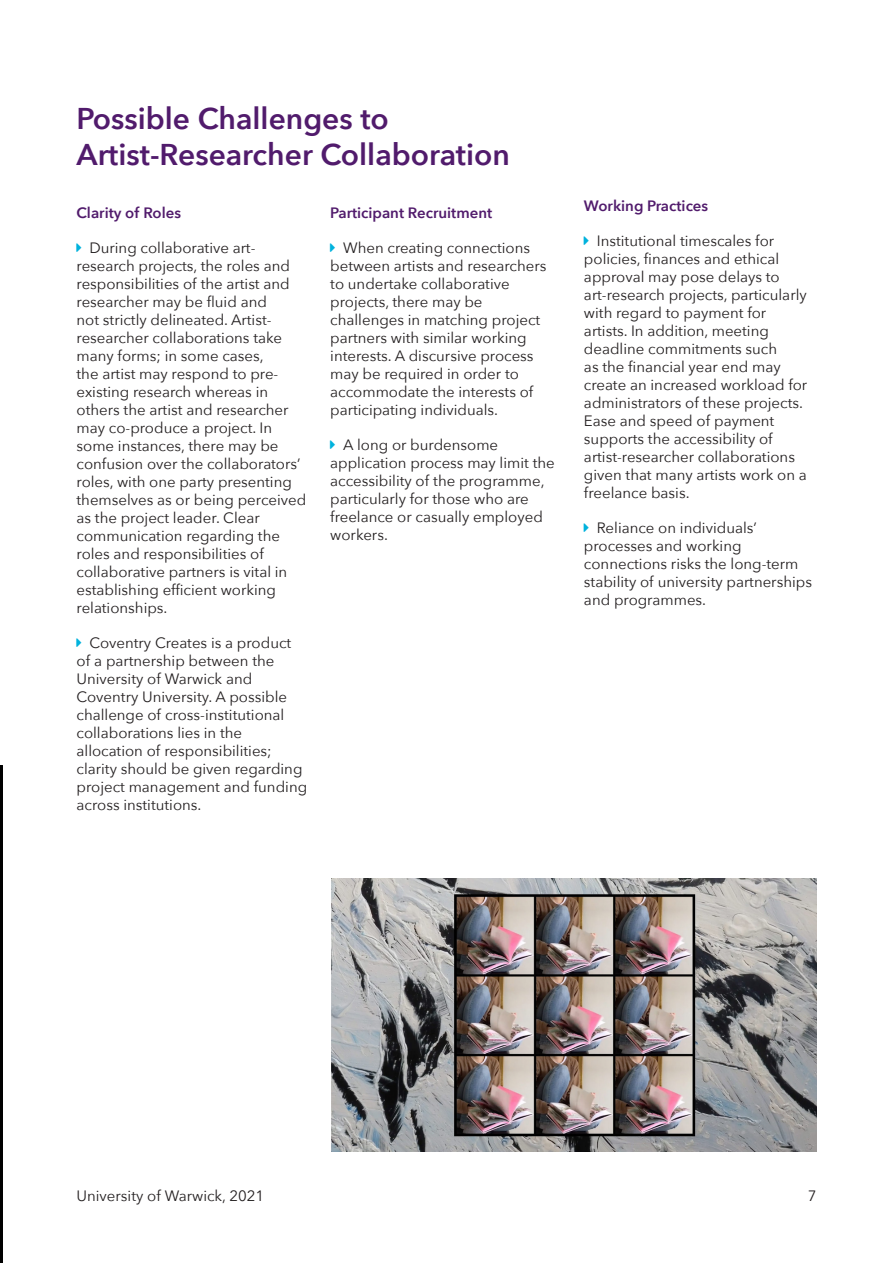
<style>
.page{position:relative;width:893px;height:1263px;background:#fff}
.page>*{position:absolute;margin:0;border:0;box-sizing:border-box;transform-origin:0 0}
.t1{font:600 30px/36px "Avenir Next";color:#511b6c}
.t2{font:15px/18px "Avenir Next";color:#231f20}
.t3{font:600 15px "Avenir Next";color:#511b6c}
</style>
<div class="page">
<img style="left:0;top:765px;width:2px;height:498px">
<img style="left:332px;top:879px;width:484px;height:272px">
<p class="t1" style="left:77px;top:100px;width:435px">Possible Challenges to<br>Artist-Researcher Collaboration</p>
<p class="t3" style="left:77px;top:200px;width:106px">Clarity of Roles</p>
<p class="t2" style="left:77px;top:238px;width:231px;text-indent:13px">During collaborative art&shy;research projects, the roles and responsibilities of the artist and researcher may be fluid and<br>not strictly delineated. Artist&shy;researcher collaborations take many forms; in some cases,<br>the artist may respond to pre&shy;existing research whereas in others the artist and researcher may co-produce a project. In some instances, there may be confusion over the collaborators’ roles, with one party presenting themselves as or being perceived as the project leader. Clear communication regarding the roles and responsibilities of collaborative partners is vital in establishing efficient working relationships.</p>
<p class="t2" style="left:77px;top:633px;width:232px;text-indent:13px">Coventry Creates is a product of a partnership between the<br>University of Warwick and<br>Coventry University. A possible challenge of cross-institutional collaborations lies in the allocation of responsibilities; clarity should be given regarding project management and funding across institutions.</p>
<p class="t3" style="left:330px;top:200px;width:163px">Participant Recruitment</p>
<p class="t2" style="left:330px;top:238px;width:218px;text-indent:13px">When creating connections between artists and researchers to undertake collaborative projects, there may be challenges in matching project partners with similar working interests. A discursive process may be required in order to accommodate the interests of participating individuals.</p>
<p class="t2" style="left:330px;top:435px;width:226px;text-indent:13px">A long or burdensome application process may limit the accessibility of the programme, particularly for those who are freelance or casually employed workers.</p>
<p class="t3" style="left:584px;top:193px;width:126px">Working Practices</p>
<p class="t2" style="left:584px;top:231px;width:225px;text-indent:13px">Institutional timescales for policies, finances and ethical approval may pose delays to art-research projects, particularly with regard to payment for artists. In addition, meeting deadline commitments such<br>as the financial year end may create an increased workload for administrators of these projects.<br>Ease and speed of payment supports the accessibility of artist-researcher collaborations given that many artists work on a freelance basis.</p>
<p class="t2" style="left:584px;top:518px;width:230px;text-indent:13px">Reliance on individuals’ processes and working connections risks the long-term stability of university partnerships and programmes.</p>
<p class="t2" style="left:77px;top:1186px;width:189px">University of Warwick, 2021</p>
<p class="t2" style="left:808px;top:1186px;width:10px">7</p>
</div>
